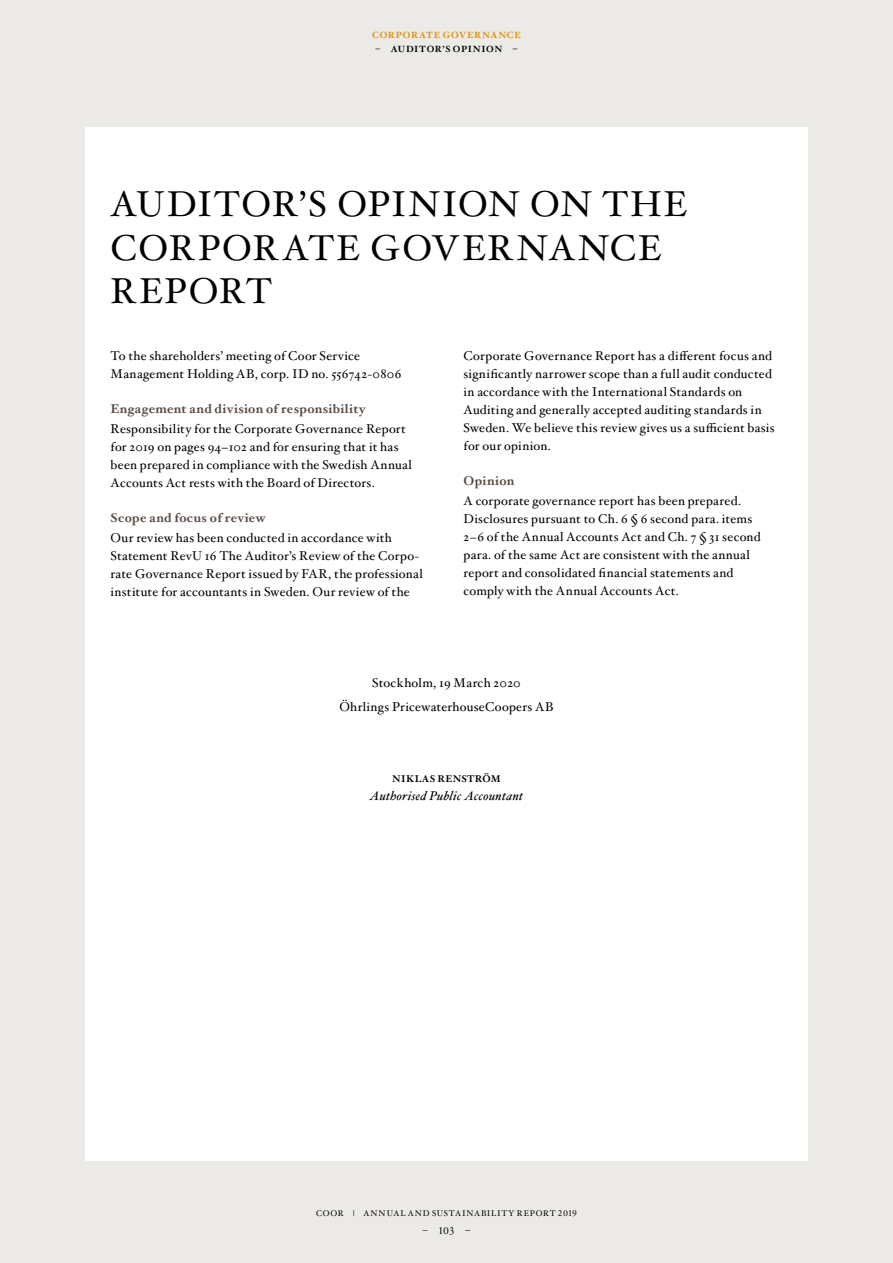
<style>
.page{position:relative;width:893px;height:1263px;background:#eceae6}
.page>*{position:absolute;margin:0;border:0;box-sizing:border-box;transform-origin:0 0}
.Rubrik_1{font:36px/43.5px "Hoefler Txt";letter-spacing:.045em;color:#000}
.Bröd{font:12.75px/18px "Hoefler Txt";letter-spacing:.02em;color:#000}
.Mellanrubrik_2{font:700 12.75px "Hoefler Txt";letter-spacing:.025em;color:#584b44}
.Bröd-2{font:italic 12.75px "Hoefler Txt";letter-spacing:.02em;color:#000}
.Bröd-3{font:700 9.75px "Hoefler Txt";letter-spacing:.04em;color:#000}
.t1{font:9.75px "Hoefler Txt";color:#000}
.Översikt_-_Avsnitt{font:700 9px "Hoefler Txt";letter-spacing:.08em;color:#e28e04}
.Översikt_-_Avsnitt-2{font:700 9px "Hoefler Txt";letter-spacing:.06em;color:#000}
.t2{font:8.25px "Hoefler Txt";letter-spacing:.085em;color:#000}
</style>
<div class="page">
<div style="left:85px;top:128px;width:723px;height:1033px;background:#fff"></div>
<p class="Översikt_-_Avsnitt" style="left:372px;top:28px;width:150px">CORPORATE GOVERNANCE</p>
<p class="Översikt_-_Avsnitt-2" style="left:375px;top:42px;width:144px">– AUDITOR’S OPINION –</p>
<p class="Rubrik_1" style="left:111px;top:181px;width:578px">AUDITOR’S OPINION ON THE<br>CORPORATE GOVERNANCE<br>REPORT</p>
<p class="Bröd" style="left:111px;top:346px;width:292px">To the shareholders’ meeting of Coor Service<br>Management Holding AB, corp. ID no. 556742-0806</p>
<p class="Mellanrubrik_2" style="left:111px;top:399px;width:257px">Engagement and division of responsibility</p>
<p class="Bröd" style="left:111px;top:419px;width:303px">Responsibility for the Corporate Governance Report for 2019 on pages 94–102 and for ensuring that it has been prepared in compliance with the Swedish Annual Accounts Act rests with the Board of Directors.</p>
<p class="Mellanrubrik_2" style="left:111px;top:508px;width:156px">Scope and focus of review</p>
<p class="Bröd" style="left:111px;top:528px;width:314px">Our review has been conducted in accordance with Statement RevU 16 The Auditor’s Review of the Corpo&shy;rate Governance Report issued by FAR, the professional institute for accountants in Sweden. Our review of the</p>
<p class="Bröd" style="left:463px;top:346px;width:313px">Corporate Governance Report has a different focus and significantly narrower scope than a full audit conducted in accordance with the International Standards on Auditing and generally accepted auditing standards in Sweden. We believe this review gives us a sufficient basis for our opinion.</p>
<p class="Mellanrubrik_2" style="left:463px;top:471px;width:52px">Opinion</p>
<p class="Bröd" style="left:463px;top:491px;width:299px">A corporate governance report has been prepared.<br>Disclosures pursuant to Ch. 6 § 6 second para. items 2–6 of the Annual Accounts Act and Ch. 7 § 31 second para. of the same Act are consistent with the annual report and consolidated financial statements and comply with the Annual Accounts Act.</p>
<p class="Bröd" style="left:372px;top:673px;width:150px">Stockholm, 19 March 2020</p>
<p class="Bröd" style="left:339px;top:697px;width:216px">Öhrlings PricewaterhouseCoopers AB</p>
<p class="Bröd-3" style="left:392px;top:772px;width:110px">NIKLAS RENSTRÖM</p>
<p class="Bröd-2" style="left:370px;top:789px;width:155px">Authorised Public Accountant</p>
<p class="t2" style="left:316px;top:1207px;width:262px">COOR | ANNUAL AND SUSTAINABILITY REPORT 2019</p>
<p class="t1" style="left:422px;top:1223px;width:49px">– 103 –</p>
</div>
